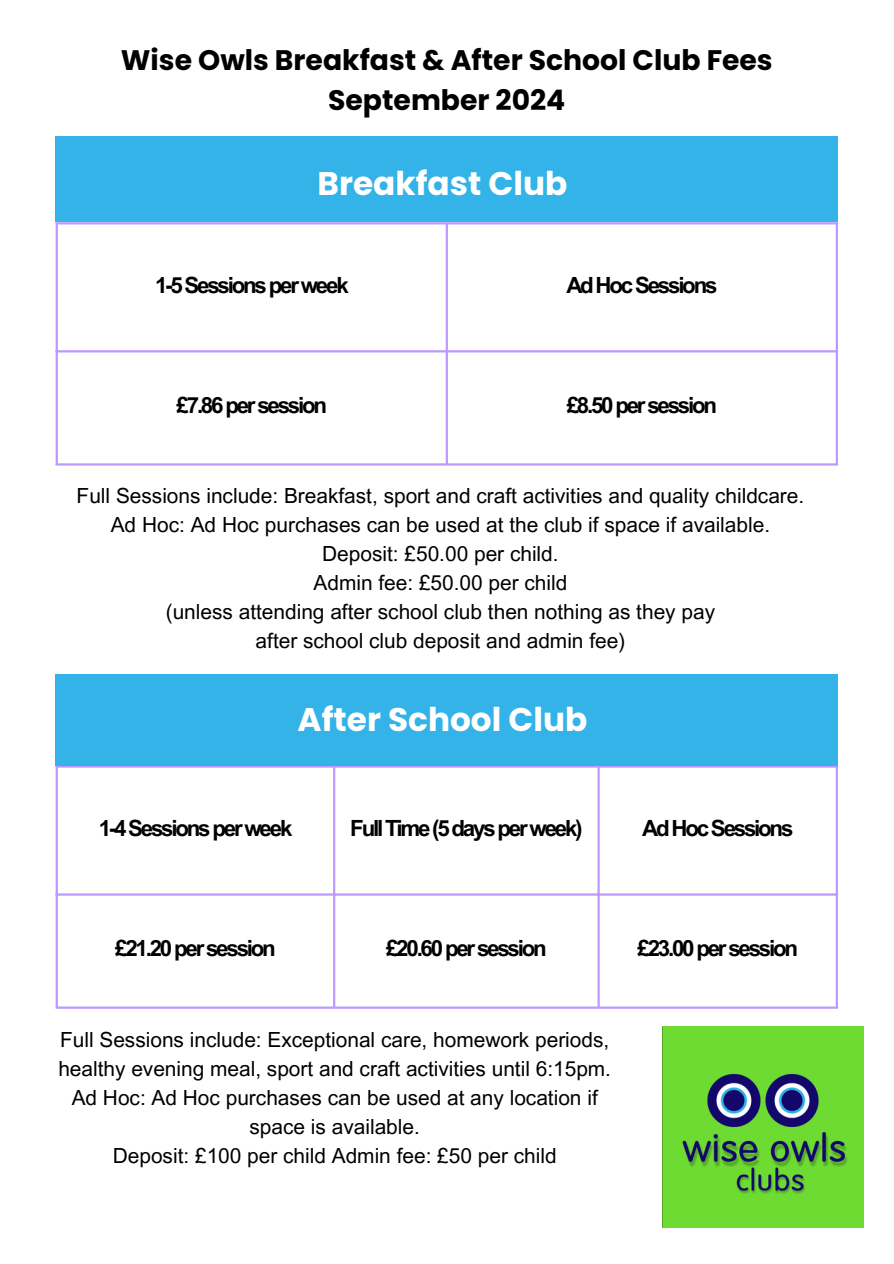
<style>
.page{position:relative;width:894px;height:1264px;background:#fff}
.page>*{position:absolute;margin:0;border:0;box-sizing:border-box;transform-origin:0 0}
.t1{font:700 32.7px "Poppins";color:#fff}
.t2{font:700 28.2px/39.3px "Poppins";color:#000;text-align:center}
.t3{font:700 22.35px "Arial MT Pro";letter-spacing:-.1em;color:#000}
.t4{font:20.85px/29px "Arial MT Pro";color:#000}
</style>
<div class="page">
<div style="left:56px;top:136px;width:781px;height:86px;background:#33b3e7"></div>
<svg style="left:58px;top:224px;width:777px;height:129px"></svg>
<hr style="left:56px;top:224px;width:2px;height:239px;background:#b9f">
<hr style="left:445px;top:224px;width:3px;height:239px;background:#b9f">
<hr style="left:835px;top:224px;width:2px;height:239px;background:#b9f">
<hr style="left:56px;top:222px;width:781px;height:2px;background:#b9f">
<hr style="left:56px;top:350px;width:781px;height:2px;background:#b9f">
<hr style="left:56px;top:463px;width:781px;height:2px;background:#b9f">
<svg style="left:58px;top:767px;width:777px;height:239px"></svg>
<hr style="left:56px;top:767px;width:2px;height:239px;background:#b9f">
<hr style="left:333px;top:767px;width:2px;height:239px;background:#b9f">
<hr style="left:597px;top:767px;width:2px;height:239px;background:#b9f">
<hr style="left:835px;top:767px;width:2px;height:239px;background:#b9f">
<hr style="left:56px;top:765px;width:781px;height:2px;background:#b9f">
<hr style="left:56px;top:893px;width:781px;height:2px;background:#b9f">
<hr style="left:56px;top:1006px;width:781px;height:2px;background:#b9f">
<div style="left:56px;top:673px;width:781px;height:92px;background:#33b3e7"></div>
<img style="left:662px;top:1026px;width:201px;height:201px">
<p class="t2" style="left:121px;top:41px;width:653px">Wise Owls Breakfast &amp; After School Club Fees<br>September 2024</p>
<p class="t1" style="left:317px;top:160px;width:251px">Breakfast Club</p>
<h2 class="t3" style="left:155px;top:276px;width:195px">1-5 Sessions per week</h2>
<h1 class="t3" style="left:566px;top:276px;width:153px">Ad Hoc Sessions</h1>
<p class="t3" style="left:176px;top:396px;width:152px">£7.86 per session</p>
<p class="t3" style="left:566px;top:396px;width:152px">£8.50 per session</p>
<p class="t4" style="left:77px;top:484px;width:729px">Full Sessions include: Breakfast, sport and craft activities and quality childcare.</p>
<p class="t4" style="left:111px;top:513px;width:660px">Ad Hoc: Ad Hoc purchases can be used at the club if space if available.</p>
<p class="t4" style="left:322px;top:542px;width:238px">Deposit: £50.00 per child.</p>
<p class="t4" style="left:313px;top:571px;width:255px">Admin fee: £50.00 per child</p>
<p class="t4" style="left:166px;top:600px;width:550px">(unless attending after school club then nothing as they pay</p>
<p class="t4" style="left:255px;top:629px;width:371px">after school club deposit and admin fee)</p>
<p class="t1" style="left:297px;top:696px;width:291px">After School Club</p>
<p class="t3" style="left:99px;top:819px;width:195px">1-4 Sessions per week</p>
<p class="t3" style="left:350px;top:819px;width:234px">Full Time (5 days per week)</p>
<h1 class="t3" style="left:642px;top:819px;width:153px">Ad Hoc Sessions</h1>
<p class="t3" style="left:115px;top:939px;width:162px">£21.20 per session</p>
<p class="t3" style="left:386px;top:939px;width:162px">£20.60 per session</p>
<p class="t3" style="left:637px;top:939px;width:162px">£23.00 per session</p>
<p class="t4" style="left:58px;top:1027px;width:554px">Full Sessions include: Exceptional care, homework periods, healthy evening meal, sport and craft activities until 6:15pm.</p>
<p class="t4" style="left:72px;top:1085px;width:527px;text-align:center">Ad Hoc: Ad Hoc purchases can be used at any location if space is available.</p>
<p class="t4" style="left:113px;top:1143px;width:445px">Deposit: £100 per child Admin fee: £50 per child</p>
</div>
